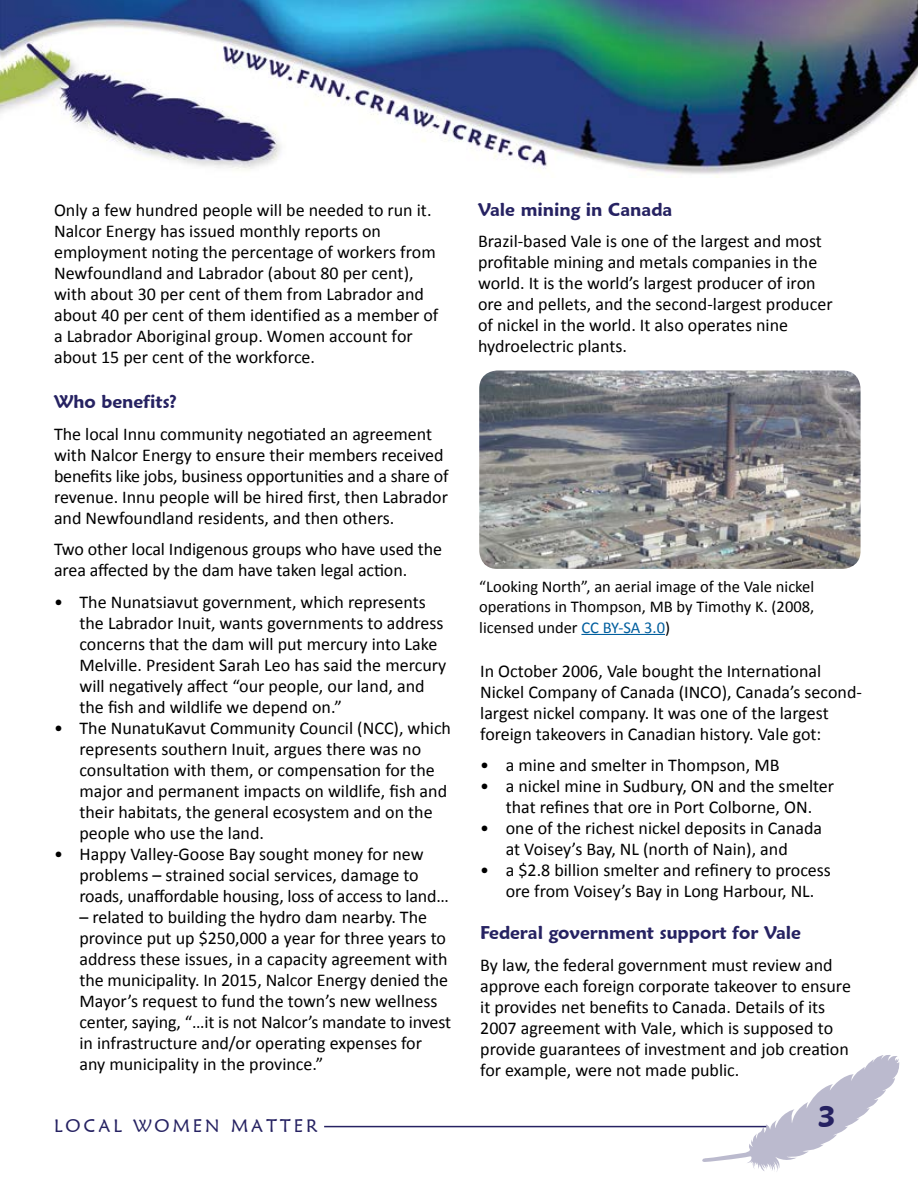
<style>
.page{position:relative;width:918px;height:1188px;background:#fff}
.page>*{position:absolute;margin:0;border:0;box-sizing:border-box;transform-origin:0 0}
.t1{font:600 30px "Maiandra GD";color:#262262}
.t2{font:18px/21px "Calibri";color:#000}
.t3{font:600 18px "Maiandra GD";color:#262262}
.t4{font:18px "Maiandra GD";letter-spacing:.17em;color:#262262}
.t5{font:16.5px/19.5px "Calibri";color:#000}
.s1{color:#005e9e}
</style>
<div class="page">
<svg style="left:702px;top:1055px;width:198px;height:117px"></svg>
<hr style="left:324px;top:1126px;width:442px;height:1px;background:#262262">
<img style="left:0;top:0;width:918px;height:178px">
<img style="left:479px;top:370px;width:382px;height:199px">
<hr style="left:581px;top:634px;width:84px;height:1px;background:#005e9e">
<p class="t2" style="left:54px;top:200px;width:386px">Only a few hundred people will be needed to run it.<br>Nalcor Energy has issued monthly reports on employment noting the percentage of workers from Newfoundland and Labrador (about 80 per cent), with about 30 per cent of them from Labrador and about 40 per cent of them identified as a member of a Labrador Aboriginal group. Women account for about 15 per cent of the workforce.</p>
<h2 class="t3" style="left:54px;top:391px;width:124px">Who benefits?</h2>
<p class="t2" style="left:54px;top:423px;width:396px">The local Innu community negotiated an agreement with Nalcor Energy to ensure their members received benefits like jobs, business opportunities and a share of revenue. Innu people will be hired first, then Labrador and Newfoundland residents, and then others.</p>
<p class="t2" style="left:54px;top:539px;width:390px">Two other local Indigenous groups who have used the area affected by the dam have taken legal action.</p>
<p class="t2" style="left:80px;top:591px;width:368px;text-indent:-26px">• The Nunatsiavut government, which represents the Labrador Inuit, wants governments to address concerns that the dam will put mercury into Lake Melville. President Sarah Leo has said the mercury will negatively affect “our people, our land, and the fish and wildlife we depend on.”</p>
<p class="t2" style="left:80px;top:717px;width:373px;text-indent:-26px">• The NunatuKavut Community Council (NCC), which represents southern Inuit, argues there was no consultation with them, or compensation for the major and permanent impacts on wildlife, fish and their habitats, the general ecosystem and on the people who use the land.</p>
<p class="t2" style="left:80px;top:843px;width:371px;text-indent:-26px">• Happy Valley-Goose Bay sought money for new problems – strained social services, damage to roads, unaffordable housing, loss of access to land…</p>
<p class="t2" style="left:80px;top:906px;width:373px">– related to building the hydro dam nearby. The province put up $250,000 a year for three years to address these issues, in a capacity agreement with the municipality. In 2015, Nalcor Energy denied the Mayor’s request to fund the town’s new wellness center, saying, “…it is not Nalcor’s mandate to invest in infrastructure and/or operating expenses for any municipality in the province.”</p>
<p class="t4" style="left:54px;top:1115px;width:265px">LOCAL WOMEN MATTER</p>
<h2 class="t3" style="left:478px;top:198px;width:196px">Vale mining in Canada</h2>
<p class="t2" style="left:478px;top:231px;width:356px">Brazil-based Vale is one of the largest and most profitable mining and metals companies in the world. It is the world’s largest producer of iron ore and pellets, and the second-largest producer of nickel in the world. It also operates nine hydroelectric plants.</p>
<p class="t5" style="left:479px;top:577px;width:337px">“Looking North”, an aerial image of the Vale nickel operations in Thompson, MB by Timothy K. (2008,</p>
<p class="t5" style="left:479px;top:617px;width:192px">licensed under <span class="s1">CC BY-SA 3.0</span>)</p>
<p class="t2" style="left:480px;top:661px;width:383px">In October 2006, Vale bought the International Nickel Company of Canada (INCO), Canada’s second&shy;largest nickel company. It was one of the largest foreign takeovers in Canadian history. Vale got:</p>
<p class="t2" style="left:480px;top:755px;width:301px">• a mine and smelter in Thompson, MB</p>
<p class="t2" style="left:480px;top:776px;width:355px;text-align:center">• a nickel mine in Sudbury, ON and the smelter that refines that ore in Port Colborne, ON.</p>
<p class="t2" style="left:480px;top:818px;width:344px;text-align:center">• one of the richest nickel deposits in Canada at Voisey’s Bay, NL (north of Nain), and</p>
<p class="t2" style="left:480px;top:860px;width:352px;text-align:center">• a $2.8 billion smelter and refinery to process ore from Voisey’s Bay in Long Harbour, NL.</p>
<h2 class="t3" style="left:480px;top:922px;width:322px">Federal government support for Vale</h2>
<p class="t2" style="left:480px;top:955px;width:372px">By law, the federal government must review and approve each foreign corporate takeover to ensure it provides net benefits to Canada. Details of its 2007 agreement with Vale, which is supposed to provide guarantees of investment and job creation for example, were not made public.</p>
<h1 class="t1" style="left:818px;top:1099px;width:20px">3</h1>
</div>
